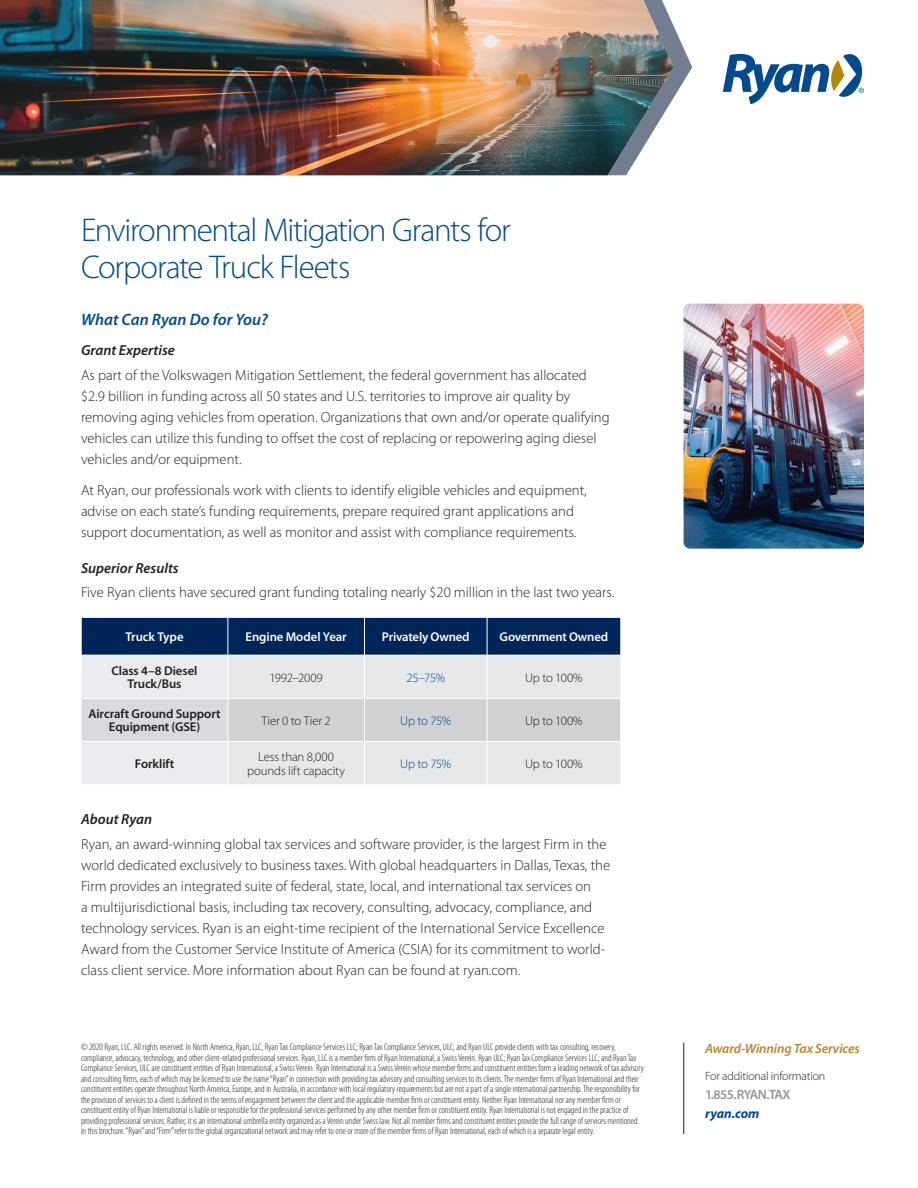
<style>
.page{position:relative;width:918px;height:1188px;background:#fff}
.page>*{position:absolute;margin:0;border:0;box-sizing:border-box;transform-origin:0 0}
.t1{font:300 33px/37.5px "Myriad Pro";letter-spacing:-.04em;color:#004a8d}
.t2{font:italic 600 16.5px "Myriad Pro";color:#004a8d}
.t3{font:300 14.7px/21px "Myriad Pro";color:#231f20}
.t4{font:italic 600 14.7px "Myriad Pro";color:#231f20}
.t5{font:italic 600 13.5px "Myriad Pro";letter-spacing:-.01em;color:#b9842c}
.t6{font:600 13.5px "Myriad Pro";letter-spacing:-.055em;color:#939598}
.t7{font:italic 700 13.5px "Myriad Pro";letter-spacing:-.005em;color:#004a8d}
.t8{font:300 12.75px/13.5px "Myriad Pro";letter-spacing:-.01em;color:#231f20;text-align:center}
.t9{font:600 12.75px/13.5px "Myriad Pro";letter-spacing:-.005em;color:#231f20;text-align:center}
.t10{font:600 12.75px "Myriad Pro";letter-spacing:-.015em;color:#fff}
.t11{font:300 12.75px "Myriad Pro";letter-spacing:-.025em;color:#004a8d}
.t12{font:300 12px "Myriad Pro";letter-spacing:-.015em;color:#231f20}
.t13{font:300 condensed 9.75px/10.5px "Myriad Pro";color:#231f20}
</style>
<div class="page">
<img style="left:684px;top:304px;width:180px;height:245px">
<svg style="left:674px;top:27px;width:18px;height:70px"></svg>
<svg style="left:723px;top:54px;width:141px;height:50px"></svg>
<img style="left:0;top:0;width:674px;height:175px">
<hr style="left:683px;top:1043px;width:1px;height:91px;background:#231f20">
<svg style="left:82px;top:618px;width:539px;height:166px;background:#aeb7c4"></svg>
<hr style="left:228px;top:618px;width:1px;height:37px;background:#fff">
<hr style="left:364px;top:618px;width:1px;height:37px;background:#fff">
<hr style="left:487px;top:618px;width:1px;height:37px;background:#fff">
<hr style="left:81px;top:655px;width:147px;height:1px;background:#fff">
<hr style="left:228px;top:655px;width:136px;height:1px;background:#fff">
<hr style="left:228px;top:655px;width:1px;height:43px;background:#fff">
<hr style="left:364px;top:655px;width:123px;height:1px;background:#fff">
<hr style="left:364px;top:655px;width:1px;height:43px;background:#fff">
<hr style="left:487px;top:655px;width:134px;height:1px;background:#fff">
<hr style="left:487px;top:655px;width:1px;height:43px;background:#fff">
<hr style="left:81px;top:698px;width:147px;height:1px;background:#fff">
<hr style="left:228px;top:698px;width:136px;height:1px;background:#fff">
<hr style="left:228px;top:699px;width:1px;height:42px;background:#fff">
<hr style="left:364px;top:698px;width:123px;height:1px;background:#fff">
<hr style="left:364px;top:699px;width:1px;height:42px;background:#fff">
<hr style="left:487px;top:698px;width:134px;height:1px;background:#fff">
<hr style="left:487px;top:699px;width:1px;height:42px;background:#fff">
<hr style="left:81px;top:741px;width:147px;height:1px;background:#fff">
<hr style="left:228px;top:741px;width:136px;height:1px;background:#fff">
<hr style="left:228px;top:742px;width:1px;height:43px;background:#fff">
<hr style="left:364px;top:741px;width:123px;height:1px;background:#fff">
<hr style="left:364px;top:742px;width:1px;height:43px;background:#fff">
<hr style="left:487px;top:741px;width:134px;height:1px;background:#fff">
<hr style="left:487px;top:742px;width:1px;height:43px;background:#fff">
<h1 class="t1" style="left:81px;top:211px;width:431px">Environmental Mitigation Grants for<br>Corporate Truck Fleets</h1>
<h2 class="t2" style="left:81px;top:309px;width:189px">What Can Ryan Do for You?</h2>
<h3 class="t4" style="left:81px;top:341px;width:95px">Grant Expertise</h3>
<p class="t3" style="left:81px;top:364px;width:530px">As part of the Volkswagen Mitigation Settlement, the federal government has allocated $2.9 billion in funding across all 50 states and U.S. territories to improve air quality by removing aging vehicles from operation. Organizations that own and/or operate qualifying vehicles can utilize this funding to offset the cost of replacing or repowering aging diesel vehicles and/or equipment.</p>
<p class="t3" style="left:81px;top:480px;width:507px">At Ryan, our professionals work with clients to identify eligible vehicles and equipment, advise on each state’s funding requirements, prepare required grant applications and support documentation, as well as monitor and assist with compliance requirements.</p>
<h3 class="t4" style="left:81px;top:559px;width:99px">Superior Results</h3>
<h3 class="t3" style="left:81px;top:582px;width:535px">Five Ryan clients have secured grant funding totaling nearly $20 million in the last two years.</h3>
<h3 class="t10" style="left:125px;top:629px;width:60px">Truck Type</h3>
<h3 class="t10" style="left:246px;top:629px;width:103px">Engine Model Year</h3>
<h3 class="t10" style="left:382px;top:629px;width:89px">Privately Owned</h3>
<h3 class="t10" style="left:500px;top:629px;width:110px">Government Owned</h3>
<h3 class="t9" style="left:111px;top:663px;width:88px">Class 4–8 Diesel<br>Truck/Bus</h3>
<h3 class="t8" style="left:270px;top:670px;width:55px">1992–2009</h3>
<h3 class="t11" style="left:406px;top:670px;width:40px">25–75%</h3>
<h3 class="t8" style="left:525px;top:670px;width:59px">Up to 100%</h3>
<h3 class="t9" style="left:88px;top:707px;width:134px">Aircraft Ground Support<br>Equipment (GSE)</h3>
<h3 class="t8" style="left:262px;top:714px;width:71px">Tier 0 to Tier 2</h3>
<h3 class="t11" style="left:400px;top:713px;width:52px">Up to 75%</h3>
<h3 class="t8" style="left:525px;top:714px;width:59px">Up to 100%</h3>
<h3 class="t9" style="left:135px;top:757px;width:41px">Forklift</h3>
<h3 class="t8" style="left:247px;top:750px;width:99px">Less than 8,000 pounds lift capacity</h3>
<h3 class="t11" style="left:400px;top:756px;width:52px">Up to 75%</h3>
<h3 class="t8" style="left:525px;top:757px;width:59px">Up to 100%</h3>
<h3 class="t4" style="left:81px;top:810px;width:73px">About Ryan</h3>
<p class="t3" style="left:81px;top:833px;width:531px">Ryan, an award-winning global tax services and software provider, is the largest Firm in the world dedicated exclusively to business taxes. With global headquarters in Dallas, Texas, the Firm provides an integrated suite of federal, state, local, and international tax services on<br>a multijurisdictional basis, including tax recovery, consulting, advocacy, compliance, and technology services. Ryan is an eight-time recipient of the International Service Excellence Award from the Customer Service Institute of America (CSIA) for its commitment to world&shy;class client service. More information about Ryan can be found at ryan.com.</p>
<p class="t13" style="left:81px;top:1042px;width:564px">© 2020 Ryan, LLC. All rights reserved. In North America, Ryan, LLC; Ryan Tax Compliance Services LLC; Ryan Tax Compliance Services, ULC; and Ryan ULC provide clients with tax consulting, recovery, compliance, advocacy, technology, and other client-related professional services. Ryan, LLC is a member firm of Ryan International, a Swiss Verein. Ryan ULC; Ryan Tax Compliance Services LLC; and Ryan Tax Compliance Services, ULC are constituent entities of Ryan International, a Swiss Verein. Ryan International is a Swiss Verein whose member firms and constituent entities form a leading network of tax advisory and consulting firms, each of which may be licensed to use the name “Ryan” in connection with providing tax advisory and consulting services to its clients. The member firms of Ryan International and their constituent entities operate throughout North America, Europe, and in Australia, in accordance with local regulatory requirements but are not a part of a single international partnership. The responsibility for the provision of services to a client is defined in the terms of engagement between the client and the applicable member firm or constituent entity. Neither Ryan International nor any member firm or constituent entity of Ryan International is liable or responsible for the professional services performed by any other member firm or constituent entity. Ryan International is not engaged in the practice of providing professional services. Rather, it is an international umbrella entity organized as a Verein under Swiss law. Not all member firms and constituent entities provide the full range of services mentioned in this brochure. “Ryan” and “Firm” refer to the global organizational network and may refer to one or more of the member firms of Ryan International, each of which is a separate legal entity.</p>
<h3 class="t5" style="left:705px;top:1040px;width:156px">Award-Winning Tax Services</h3>
<p class="t12" style="left:705px;top:1068px;width:122px">For additional information</p>
<h3 class="t6" style="left:705px;top:1086px;width:87px">1.855.RYAN.TAX</h3>
<h3 class="t7" style="left:705px;top:1105px;width:56px">ryan.com</h3>
</div>
